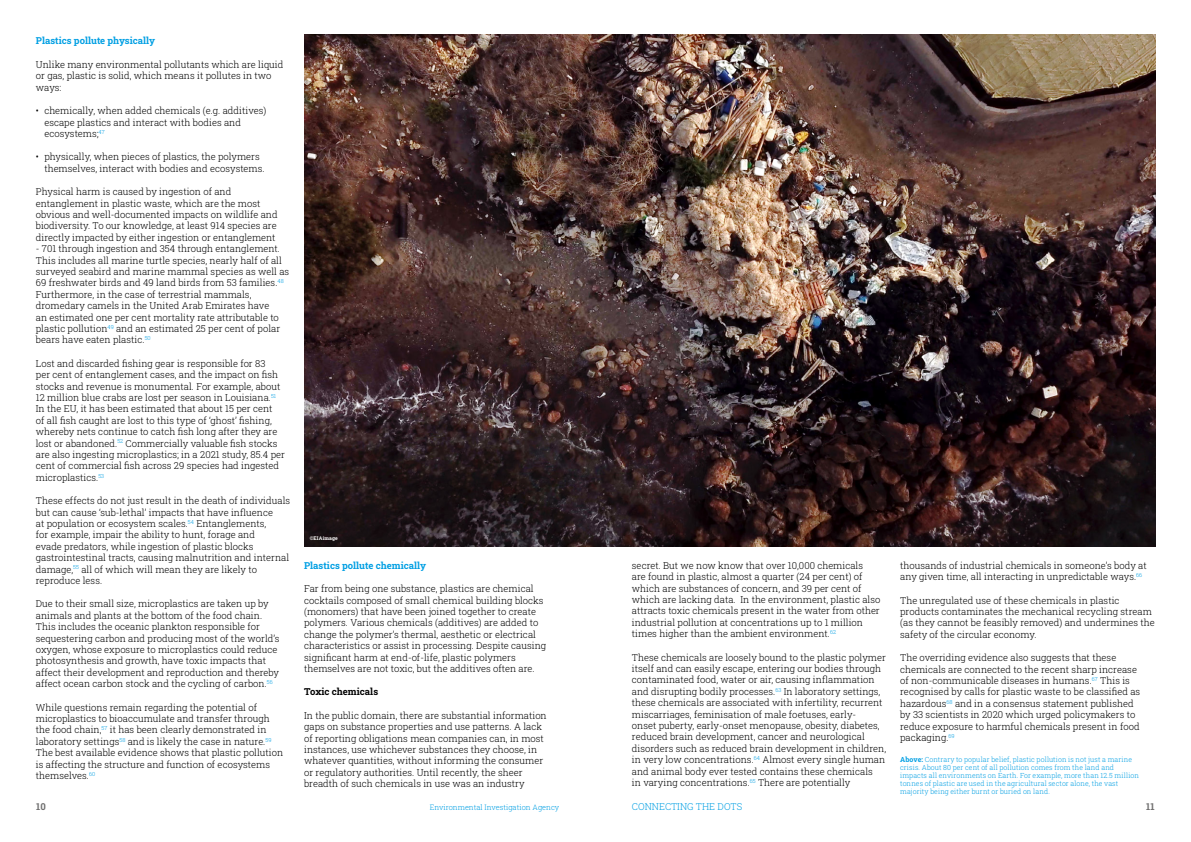
<style>
.page{position:relative;width:1191px;height:842px;background:#fff}
.page>*{position:absolute;margin:0;border:0;box-sizing:border-box;transform-origin:0 0}
.t1{font:9.5px/11.4px "Roboto Slab";color:#000}
.t2{font:9.5px "Roboto Slab";color:#009fe3}
.t3{font:9.5px "Roboto Slab";color:#706f6f}
.t4{font:7.5px "Roboto Slab";color:#009fe3}
.t5{font:7px/8px "Roboto Slab";letter-spacing:.015em;color:#009fe3}
.t6{font:5px "Roboto Slab";letter-spacing:.03em;color:#fff}
</style>
<div class="page">
<img style="left:304px;top:35px;width:851px;height:511px">
<p class="t2" style="left:36px;top:35px;width:121px">Plastics pollute physically</p>
<p class="t1" style="left:36px;top:58px;width:249px">Unlike many environmental pollutants which are liquid or gas, plastic is solid, which means it pollutes in two ways:</p>
<p class="t1" style="left:44px;top:105px;width:223px;text-indent:-9px">• chemically, when added chemicals (e.g. additives) escape plastics and interact with bodies and ecosystems;<sup>47</sup></p>
<p class="t1" style="left:44px;top:151px;width:222px;text-indent:-9px">• physically, when pieces of plastics, the polymers themselves, interact with bodies and ecosystems.</p>
<p class="t1" style="left:36px;top:186px;width:243px">Physical harm is caused by ingestion of and entanglement in plastic waste, which are the most obvious and well-documented impacts on wildlife and biodiversity. To our knowledge, at least 914 species are directly impacted by either ingestion or entanglement</p>
<p class="t1" style="left:36px;top:243px;width:255px">- 701 through ingestion and 354 through entanglement.<br>This includes all marine turtle species, nearly half of all surveyed seabird and marine mammal species as well as 69 freshwater birds and 49 land birds from 53 families.<sup>48<br></sup>Furthermore, in the case of terrestrial mammals, dromedary camels in the United Arab Emirates have<br>an estimated one per cent mortality rate attributable to plastic pollution<sup>49</sup> and an estimated 25 per cent of polar bears have eaten plastic.<sup>50</sup></p>
<p class="t1" style="left:36px;top:357px;width:251px">Lost and discarded fishing gear is responsible for 83<br>per cent of entanglement cases, and the impact on fish stocks and revenue is monumental. For example, about 12 million blue crabs are lost per season in Louisiana.<sup>51<br></sup>In the EU, it has been estimated that about 15 per cent<br>of all fish caught are lost to this type of ‘ghost’ fishing, whereby nets continue to catch fish long after they are lost or abandoned.<sup>52</sup> Commercially valuable fish stocks are also ingesting microplastics; in a 2021 study, 85.4 per cent of commercial fish across 29 species had ingested microplastics.<sup>53</sup></p>
<p class="t1" style="left:36px;top:495px;width:256px">These effects do not just result in the death of individuals but can cause ‘sub-lethal’ impacts that have influence<br>at population or ecosystem scales.<sup>54</sup> Entanglements,<br>for example, impair the ability to hunt, forage and<br>evade predators, while ingestion of plastic blocks gastrointestinal tracts, causing malnutrition and internal damage,<sup>55</sup> all of which will mean they are likely to reproduce less.</p>
<p class="t1" style="left:36px;top:598px;width:245px">Due to their small size, microplastics are taken up by animals and plants at the bottom of the food chain.<br>This includes the oceanic plankton responsible for sequestering carbon and producing most of the world’s oxygen, whose exposure to microplastics could reduce photosynthesis and growth, have toxic impacts that affect their development and reproduction and thereby affect ocean carbon stock and the cycling of carbon.<sup>56</sup></p>
<p class="t1" style="left:36px;top:701px;width:249px">While questions remain regarding the potential of microplastics to bioaccumulate and transfer through the food chain,<sup>57</sup> it has been clearly demonstrated in laboratory settings<sup>58</sup> and is likely the case in nature.<sup>59<br></sup>The best available evidence shows that plastic pollution is affecting the structure and function of ecosystems themselves.<sup>60</sup></p>
<p class="t6" style="left:310px;top:535px;width:30px">©EIAimage</p>
<p class="t2" style="left:304px;top:559px;width:124px">Plastics pollute chemically</p>
<p class="t1" style="left:304px;top:583px;width:244px">Far from being one substance, plastics are chemical cocktails composed of small chemical building blocks (monomers) that have been joined together to create polymers. Various chemicals (additives) are added to change the polymer’s thermal, aesthetic or electrical characteristics or assist in processing. Despite causing significant harm at end-of-life, plastic polymers themselves are not toxic, but the additives often are.</p>
<p class="t1" style="left:304px;top:686px;width:76px">Toxic chemicals</p>
<p class="t1" style="left:304px;top:709px;width:244px">In the public domain, there are substantial information gaps on substance properties and use patterns. A lack of reporting obligations mean companies can, in most instances, use whichever substances they choose, in whatever quantities, without informing the consumer or regulatory authorities. Until recently, the sheer breadth of such chemicals in use was an industry</p>
<p class="t1" style="left:632px;top:559px;width:250px">secret. But we now know that over 10,000 chemicals<br>are found in plastic, almost a quarter (24 per cent) of which are substances of concern, and 39 per cent of which are lacking data. In the environment, plastic also attracts toxic chemicals present in the water from other industrial pollution at concentrations up to 1 million times higher than the ambient environment.<sup>62</sup></p>
<p class="t1" style="left:632px;top:651px;width:256px">These chemicals are loosely bound to the plastic polymer itself and can easily escape, entering our bodies through contaminated food, water or air, causing inflammation and disrupting bodily processes.<sup>63</sup> In laboratory settings, these chemicals are associated with infertility, recurrent miscarriages, feminisation of male foetuses, early-<br>onset puberty, early-onset menopause, obesity, diabetes, reduced brain development, cancer and neurological disorders such as reduced brain development in children, in very low concentrations.<sup>64</sup> Almost every single human and animal body ever tested contains these chemicals<br>in varying concentrations.<sup>65</sup> There are potentially</p>
<p class="t1" style="left:900px;top:559px;width:248px">thousands of industrial chemicals in someone’s body at any given time, all interacting in unpredictable ways.<sup>66</sup></p>
<p class="t1" style="left:900px;top:594px;width:256px">The unregulated use of these chemicals in plastic products contaminates the mechanical recycling stream (as they cannot be feasibly removed) and undermines the safety of the circular economy.</p>
<p class="t1" style="left:900px;top:652px;width:242px">The overriding evidence also suggests that these chemicals are connected to the recent sharp increase of non-communicable diseases in humans.<sup>67</sup> This is recognised by calls for plastic waste to be classified as hazardous<sup>68</sup> and in a consensus statement published by 33 scientists in 2020 which urged policymakers to reduce exposure to harmful chemicals present in food packaging.<sup>69</sup></p>
<p class="t5" style="left:900px;top:755px;width:240px">Above: Contrary to popular belief, plastic pollution is not just a marine crisis. About 80 per cent of all pollution comes from the land and impacts all environments on Earth. For example, more than 12.5 million tonnes of plastic are used in the agricultural sector alone, the vast majority being either burnt or buried on land.</p>
<p class="t3" style="left:36px;top:800px;width:11px">10</p>
<p class="t4" style="left:430px;top:802px;width:131px">Environmental Investigation Agency</p>
<p class="t2" style="left:632px;top:800px;width:112px">CONNECTING THE DOTS</p>
<p class="t3" style="left:1146px;top:800px;width:10px">11</p>
</div>
